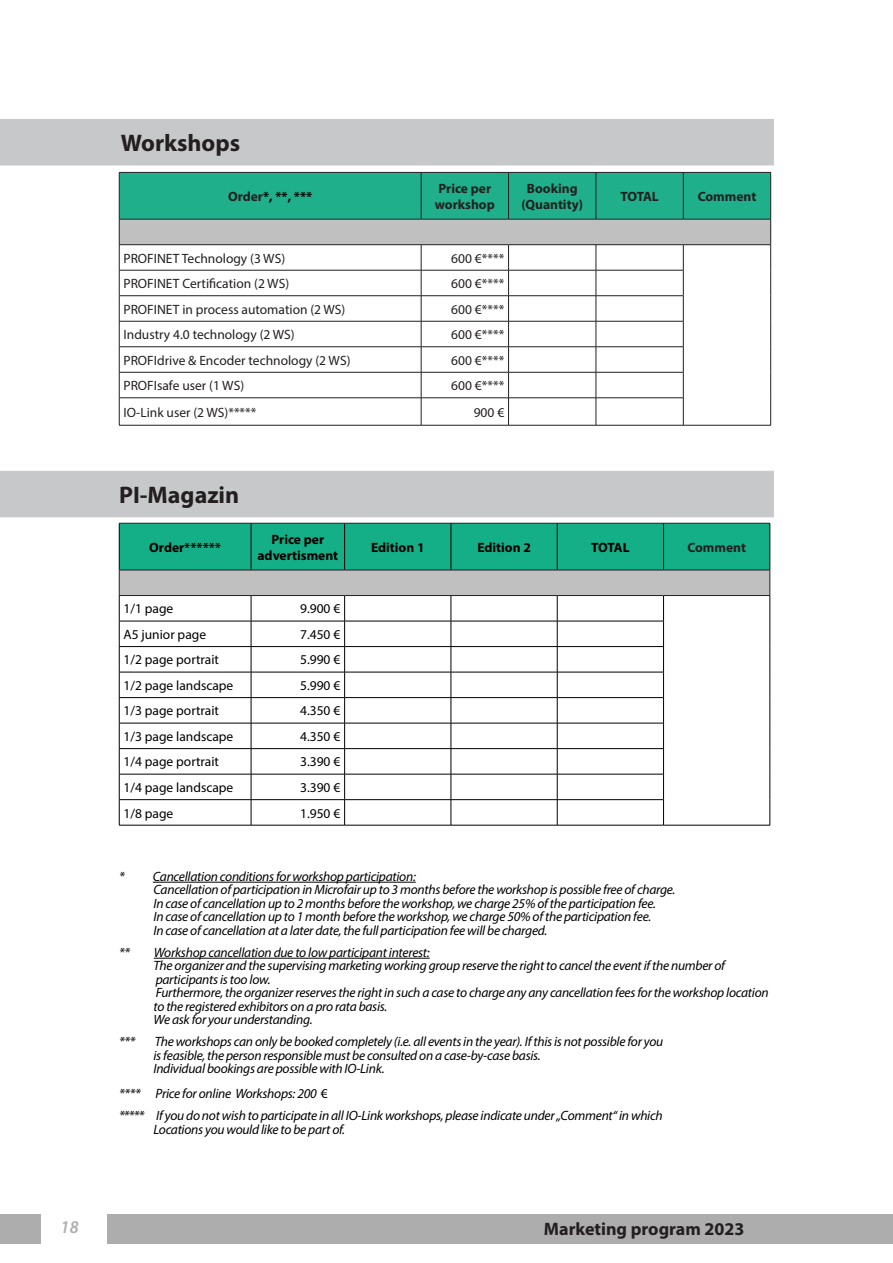
<style>
.page{position:relative;width:893px;height:1263px;background:#fff}
.page>*{position:absolute;margin:0;border:0;box-sizing:border-box;transform-origin:0 0}
.t1{font:700 24px "Myriad Pro";color:#231f20}
.t2{font:700 18px "Myriad Pro";color:#231f20}
.t3{font:italic 600 18px "Myriad Pro";color:#adadad;scale:.95 1}
.t4{font:italic 13.5px/13.5px "Myriad Pro";letter-spacing:-.02em;color:#000}
.t5{font:13.5px "Myriad Pro";color:#231f20}
.t6{font:13.5px "Myriad Pro";color:#000}
.t7{font:700 13.5px "Myriad Pro";color:#000}
.t8{font:700 13.5px/16.2px "Myriad Pro";color:#231f20}
.s1{color:#231f20}
.s2{font-style:normal}
</style>
<div class="page">
<div style="left:0;top:1214px;width:41px;height:30px;background:#adadad"></div>
<div style="left:107px;top:1214px;width:786px;height:30px;background:#adadad"></div>
<svg style="left:119px;top:173px;width:652px;height:252px"></svg>
<hr style="left:119px;top:172px;width:302px;height:1px;background:#231f20">
<hr style="left:421px;top:172px;width:88px;height:1px;background:#231f20">
<hr style="left:509px;top:172px;width:87px;height:1px;background:#231f20">
<hr style="left:596px;top:172px;width:87px;height:1px;background:#231f20">
<hr style="left:683px;top:172px;width:88px;height:1px;background:#231f20">
<hr style="left:119px;top:270px;width:302px;height:1px;background:#231f20">
<hr style="left:421px;top:270px;width:88px;height:1px;background:#231f20">
<hr style="left:509px;top:270px;width:87px;height:1px;background:#231f20">
<hr style="left:596px;top:270px;width:87px;height:1px;background:#231f20">
<hr style="left:119px;top:295px;width:302px;height:1px;background:#231f20">
<hr style="left:421px;top:295px;width:88px;height:1px;background:#231f20">
<hr style="left:509px;top:295px;width:87px;height:1px;background:#231f20">
<hr style="left:596px;top:295px;width:87px;height:1px;background:#231f20">
<hr style="left:119px;top:321px;width:302px;height:1px;background:#231f20">
<hr style="left:421px;top:321px;width:88px;height:1px;background:#231f20">
<hr style="left:509px;top:321px;width:87px;height:1px;background:#231f20">
<hr style="left:596px;top:321px;width:87px;height:1px;background:#231f20">
<hr style="left:119px;top:346px;width:302px;height:1px;background:#231f20">
<hr style="left:421px;top:346px;width:88px;height:1px;background:#231f20">
<hr style="left:509px;top:346px;width:87px;height:1px;background:#231f20">
<hr style="left:596px;top:346px;width:87px;height:1px;background:#231f20">
<hr style="left:119px;top:372px;width:302px;height:1px;background:#231f20">
<hr style="left:421px;top:372px;width:88px;height:1px;background:#231f20">
<hr style="left:509px;top:372px;width:87px;height:1px;background:#231f20">
<hr style="left:596px;top:372px;width:87px;height:1px;background:#231f20">
<hr style="left:119px;top:397px;width:302px;height:1px;background:#231f20">
<hr style="left:421px;top:397px;width:88px;height:1px;background:#231f20">
<hr style="left:509px;top:397px;width:87px;height:1px;background:#231f20">
<hr style="left:596px;top:397px;width:87px;height:1px;background:#231f20">
<hr style="left:119px;top:425px;width:302px;height:1px;background:#231f20">
<hr style="left:421px;top:425px;width:88px;height:1px;background:#231f20">
<hr style="left:509px;top:425px;width:87px;height:1px;background:#231f20">
<hr style="left:596px;top:425px;width:87px;height:1px;background:#231f20">
<hr style="left:683px;top:425px;width:88px;height:1px;background:#231f20">
<div style="left:0;top:119px;width:774px;height:46px;background:#c7c8ca"></div>
<hr style="left:153px;top:882px;width:263px;height:1px;background:#000">
<hr style="left:154px;top:958px;width:276px;height:1px;background:#000">
<hr style="left:119px;top:825px;width:132px;height:1px;background:#000">
<hr style="left:251px;top:825px;width:94px;height:1px;background:#000">
<hr style="left:345px;top:825px;width:106px;height:1px;background:#000">
<hr style="left:451px;top:825px;width:106px;height:1px;background:#000">
<hr style="left:557px;top:825px;width:106px;height:1px;background:#000">
<hr style="left:663px;top:825px;width:107px;height:1px;background:#000">
<svg style="left:119px;top:523px;width:652px;height:302px"></svg>
<hr style="left:119px;top:595px;width:132px;height:1px;background:#231f20">
<hr style="left:251px;top:595px;width:94px;height:1px;background:#231f20">
<hr style="left:345px;top:595px;width:106px;height:1px;background:#231f20">
<hr style="left:451px;top:595px;width:106px;height:1px;background:#231f20">
<hr style="left:557px;top:595px;width:106px;height:1px;background:#231f20">
<hr style="left:663px;top:595px;width:107px;height:1px;background:#231f20">
<div style="left:0;top:471px;width:774px;height:46px;background:#c7c8ca"></div>
<p class="t1" style="left:121px;top:127px;width:121px">Workshops</p>
<p class="t7" style="left:228px;top:187px;width:86px"><span class="s1">Order</span>*, **, ***</p>
<p class="t8" style="left:435px;top:180px;width:61px">Price per workshop</p>
<p class="t8" style="left:521px;top:180px;width:63px;text-align:center">Booking (Quantity)</p>
<p class="t8" style="left:620px;top:188px;width:40px">TOTAL</p>
<p class="t8" style="left:698px;top:188px;width:60px">Comment</p>
<p class="t5" style="left:123px;top:250px;width:163px">PROFINET Technology (3 WS)</p>
<p class="t5" style="left:451px;top:250px;width:54px">600 €****</p>
<p class="t5" style="left:123px;top:275px;width:167px">PROFINET Certification (2 WS)</p>
<p class="t5" style="left:451px;top:275px;width:54px">600 €****</p>
<p class="t5" style="left:123px;top:301px;width:223px">PROFINET in process automation (2 WS)</p>
<p class="t5" style="left:451px;top:301px;width:54px">600 €****</p>
<p class="t5" style="left:123px;top:326px;width:173px">Industry 4.0 technology (2 WS)</p>
<p class="t5" style="left:451px;top:326px;width:54px">600 €****</p>
<p class="t5" style="left:123px;top:352px;width:229px">PROFIdrive &amp; Encoder technology (2 WS)</p>
<p class="t5" style="left:451px;top:352px;width:54px">600 €****</p>
<p class="t5" style="left:123px;top:377px;width:122px">PROFIsafe user (1 WS)</p>
<p class="t5" style="left:451px;top:377px;width:54px">600 €****</p>
<p class="t5" style="left:123px;top:404px;width:134px">IO-Link user (2 WS)*****</p>
<p class="t5" style="left:474px;top:404px;width:32px">900 €</p>
<p class="t1" style="left:119px;top:479px;width:122px">PI-Magazin</p>
<p class="t7" style="left:149px;top:538px;width:73px">Order******</p>
<p class="t7" style="left:271px;top:530px;width:54px">Price per</p>
<p class="t7" style="left:257px;top:546px;width:82px">advertisment</p>
<p class="t6" style="left:124px;top:600px;width:51px">1/1 page</p>
<p class="t6" style="left:300px;top:600px;width:42px">9.900 €</p>
<p class="t6" style="left:124px;top:626px;width:84px">A5 junior page</p>
<p class="t6" style="left:300px;top:626px;width:42px">7.450 €</p>
<p class="t6" style="left:124px;top:651px;width:97px">1/2 page portrait</p>
<p class="t6" style="left:300px;top:651px;width:42px">5.990 €</p>
<p class="t6" style="left:124px;top:677px;width:111px">1/2 page landscape</p>
<p class="t6" style="left:300px;top:677px;width:42px">5.990 €</p>
<p class="t6" style="left:124px;top:702px;width:97px">1/3 page portrait</p>
<p class="t6" style="left:300px;top:702px;width:42px">4.350 €</p>
<p class="t6" style="left:124px;top:728px;width:111px">1/3 page landscape</p>
<p class="t6" style="left:300px;top:728px;width:42px">4.350 €</p>
<p class="t6" style="left:124px;top:754px;width:97px">1/4 page portrait</p>
<p class="t6" style="left:300px;top:754px;width:42px">3.390 €</p>
<p class="t6" style="left:124px;top:779px;width:111px">1/4 page landscape</p>
<p class="t6" style="left:300px;top:779px;width:42px">3.390 €</p>
<p class="t6" style="left:124px;top:805px;width:51px">1/8 page</p>
<p class="t6" style="left:300px;top:805px;width:42px">1.950 €</p>
<p class="t7" style="left:371px;top:538px;width:55px">Edition 1</p>
<p class="t7" style="left:477px;top:538px;width:55px">Edition 2</p>
<p class="t7" style="left:591px;top:538px;width:40px">TOTAL</p>
<p class="t8" style="left:687px;top:539px;width:60px">Comment</p>
<p class="t4" style="left:153px;top:869px;width:523px;text-indent:-34px">* Cancellation conditions for workshop participation:<br>Cancellation of participation in Microfair up to 3 months before the workshop is possible free of charge.<br>In case of cancellation up to 2 months before the workshop, we charge 25% of the participation fee.<br>In case of cancellation up to 1 month before the workshop, we charge 50% of the participation fee.<br>In case of cancellation at a later date, the full participation fee will be charged.</p>
<p class="t4" style="left:119px;top:945px;width:12px">**</p>
<p class="t4" style="left:153px;top:945px;width:617px">Workshop cancellation due to low participant interest:<br>The organizer and the supervising marketing working group reserve the right to cancel the event if the number of participants is too low.<br>Furthermore, the organizer reserves the right in such a case to charge any any cancellation fees for the workshop location to the registered exhibitors on a pro rata basis.<br>We ask for your understanding.</p>
<p class="t4" style="left:119px;top:1035px;width:18px">***</p>
<p class="t4" style="left:153px;top:1035px;width:511px">The workshops can only be booked completely (i.e. all events in the year). If this is not possible for you is feasible, the person responsible must be consulted on a case-by-case basis.<br>Individual bookings are possible with IO-Link.</p>
<p class="t4" style="left:119px;top:1086px;width:210px">**** Price for online Workshops: 200 <span class="s2">€</span></p>
<p class="t4" style="left:153px;top:1108px;width:511px;text-indent:-34px">***** If you do not wish to participate in all IO-Link workshops, please indicate under „Comment“ in which<br>Locations you would like to be part of.</p>
<h2 class="t3" style="left:61px;top:1215px;width:21px">18</h2>
<h2 class="t2" style="left:544px;top:1217px;width:202px">Marketing program 2023</h2>
</div>
